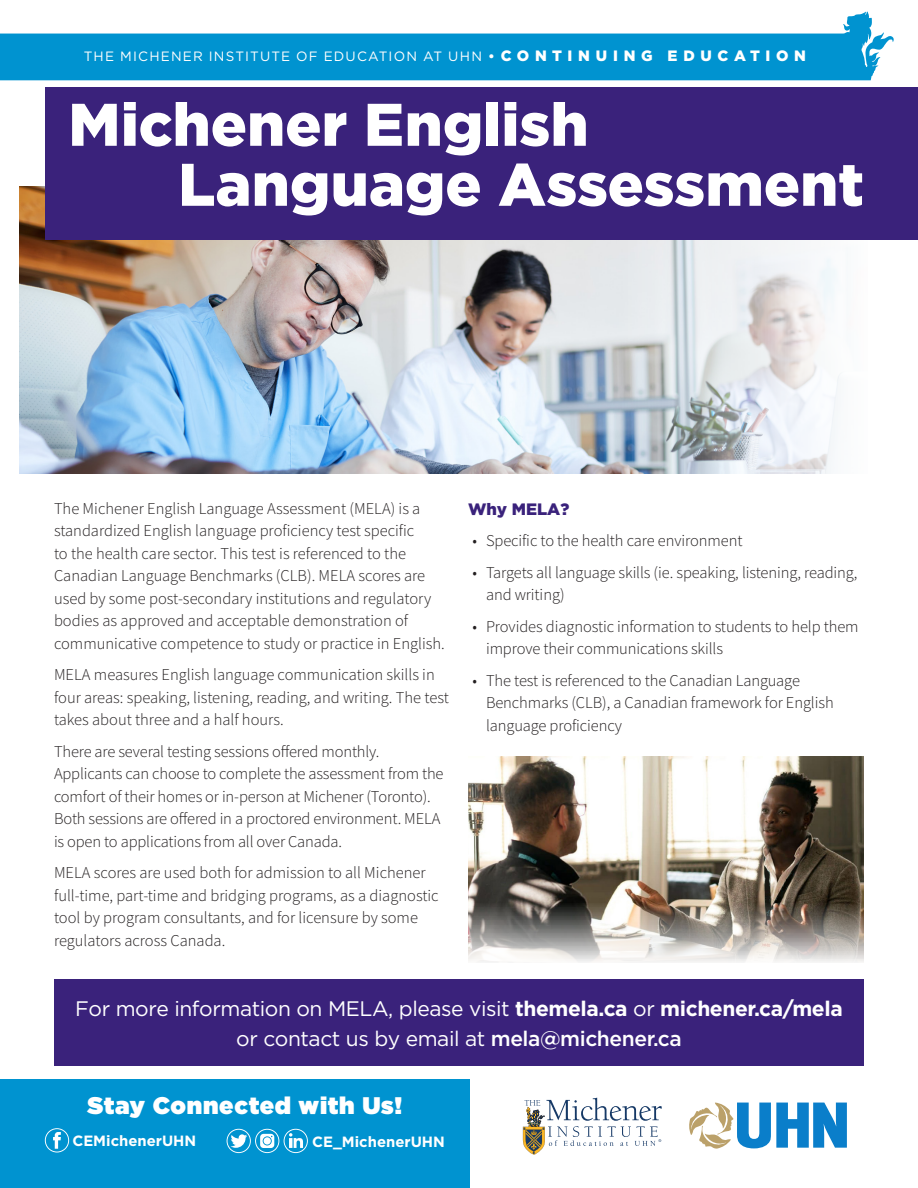
<style>
.page{position:relative;width:918px;height:1188px;background:#fff}
.page>*{position:absolute;margin:0;border:0;box-sizing:border-box;transform-origin:0 0}
.t1{font:900 60px "Gotham";color:#fff}
.t2{font:900 24px "Gotham";letter-spacing:.03em;color:#fff}
.t3{font:21px/30px "Gotham";letter-spacing:-.02em;color:#fff;text-align:center}
.t4{font:16.5px/22.5px "Source Sans Variable";letter-spacing:-.005em;color:#231f20}
.t5{font:900 16.5px "Gotham";color:#3a227b}
.t6{font:700 14.85px "Gotham";color:#fff}
.t7{font:13.5px "Gotham";letter-spacing:.085em;color:#fff}
.s1{font-weight:700}
.s2{font-weight:900;font-size:15px}
.s3{font-weight:500}
</style>
<div class="page">
<img style="left:20px;top:186px;width:847px;height:287px">
<svg style="left:0;top:12px;width:894px;height:68px;fill:#0093d0"></svg>
<div style="left:45px;top:87px;width:873px;height:152px;background:#3a227b"></div>
<div style="left:0;top:1080px;width:469px;height:108px;background:#0093d0"></div>
<svg style="left:523px;top:1098px;width:139px;height:57px"></svg>
<svg style="left:689px;top:1103px;width:158px;height:46px"></svg>
<div style="left:54px;top:979px;width:810px;height:86px;background:#3a227b"></div>
<svg style="left:45px;top:1128px;width:24px;height:25px"></svg>
<svg style="left:227px;top:1129px;width:81px;height:24px"></svg>
<img style="left:468px;top:756px;width:396px;height:206px">
<p class="t7" style="left:84px;top:49px;width:724px">THE MICHENER INSTITUTE OF EDUCATION AT UHN <span class="s1">•</span> <span class="s2">C O N T I N U I N G E D U C AT I O N</span></p>
<p class="t1" style="left:68px;top:90px;width:522px">Michener English</p>
<p class="t1" style="left:178px;top:150px;width:687px">Language Assessment</p>
<p class="t4" style="left:54px;top:497px;width:392px">The Michener English Language Assessment (MELA) is a standardized English language proficiency test specific<br>to the health care sector. This test is referenced to the Canadian Language Benchmarks (CLB). MELA scores are used by some post-secondary institutions and regulatory bodies as approved and acceptable demonstration of communicative competence to study or practice in English.</p>
<p class="t4" style="left:54px;top:664px;width:396px">MELA measures English language communication skills in four areas: speaking, listening, reading, and writing. The test takes about three and a half hours.</p>
<p class="t4" style="left:54px;top:740px;width:391px">There are several testing sessions offered monthly.<br>Applicants can choose to complete the assessment from the comfort of their homes or in-person at Michener (Toronto).<br>Both sessions are offered in a proctored environment. MELA is open to applications from all over Canada.</p>
<p class="t4" style="left:54px;top:862px;width:386px">MELA scores are used both for admission to all Michener full-time, part-time and bridging programs, as a diagnostic tool by program consultants, and for licensure by some regulators across Canada.</p>
<p class="t5" style="left:468px;top:499px;width:103px">Why MELA?</p>
<p class="t4" style="left:472px;top:530px;width:272px">• Specific to the health care environment</p>
<p class="t4" style="left:486px;top:561px;width:373px;text-indent:-14px">• Targets all language skills (ie. speaking, listening, reading, and writing)</p>
<p class="t4" style="left:486px;top:615px;width:374px;text-indent:-14px">• Provides diagnostic information to students to help them improve their communications skills</p>
<p class="t4" style="left:486px;top:669px;width:349px;text-indent:-14px">• The test is referenced to the Canadian Language<br>Benchmarks (CLB), a Canadian framework for English language proficiency</p>
<p class="t3" style="left:75px;top:993px;width:769px">For more information on MELA, please visit <span class="s1">themela.ca</span> or <span class="s1">michener.ca/mela </span>or contact us by email at <span class="s3">mela@michener.ca</span></p>
<p class="t2" style="left:87px;top:1088px;width:317px">Stay Connected with Us!</p>
<p class="t6" style="left:72px;top:1131px;width:125px">CEMichenerUHN</p>
<p class="t6" style="left:312px;top:1132px;width:134px">CE_MichenerUHN</p>
</div>
